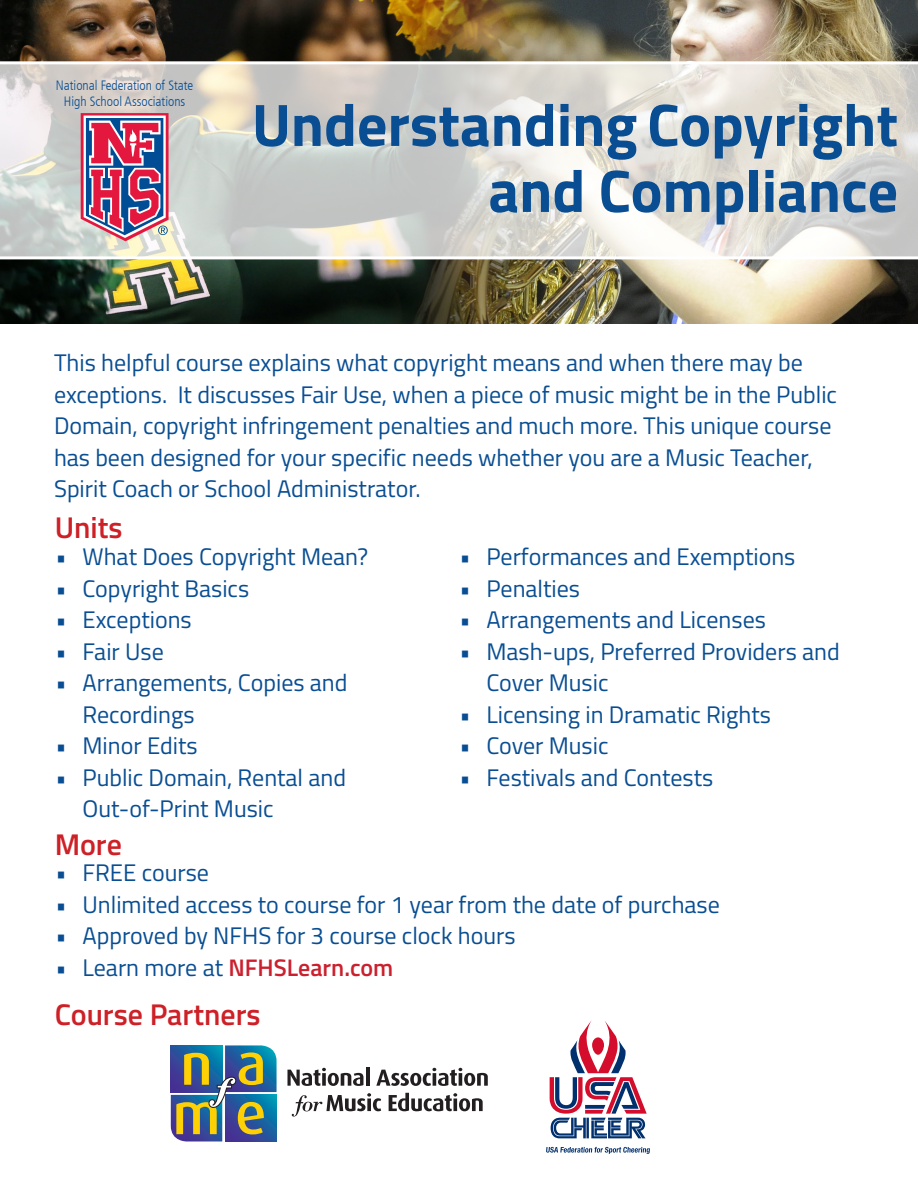
<style>
.page{position:relative;width:918px;height:1188px;background:#fff}
.page>*{position:absolute;margin:0;border:0;box-sizing:border-box;transform-origin:0 0}
.t1{font:700 60px/66px "Titillium";color:#094e93;text-align:right}
.t2{font:600 30px "Titillium";color:#cd2027}
.t3{font:24px/31.5px "Titillium";color:#094e93}
.t4{font:600 24px "Titillium";color:#cb202d}
.t5{font:300 condensed 13.5px/16.2px "Frutiger LT";color:#094f94;text-align:center}
.s1{font-weight:400;color:#094e93}
</style>
<div class="page">
<img style="left:0;top:0;width:918px;height:324px">
<svg style="left:0;top:61px;width:918px;height:198px;background:#dbdad4"></svg>
<svg style="left:225px;top:1141px;width:52px;height:1px"></svg>
<svg style="left:171px;top:1045px;width:106px;height:96px;background:#5c7a85"></svg>
<svg style="left:287px;top:1068px;width:76px;height:18px"></svg>
<hr style="left:366px;top:1067px;width:3px;height:19px;background:#231f20">
<svg style="left:376px;top:1068px;width:112px;height:18px"></svg>
<svg style="left:389px;top:1093px;width:94px;height:18px"></svg>
<svg style="left:292px;top:1093px;width:89px;height:24px"></svg>
<svg style="left:546px;top:1147px;width:104px;height:7px"></svg>
<svg style="left:550px;top:1020px;width:97px;height:118px"></svg>
<svg style="left:81px;top:113px;width:88px;height:128px;background:#ae6f91"></svg>
<p class="t5" style="left:56px;top:77px;width:139px">National Federation of State<br>High School Associations</p>
<p class="t1" style="left:252px;top:89px;width:648px">Understanding Copyright and Compliance</p>
<p class="t3" style="left:54px;top:346px;width:785px">This helpful course explains what copyright means and when there may be exceptions. It discusses Fair Use, when a piece of music might be in the Public Domain, copyright infringement penalties and much more. This unique course has been designed for your specific needs whether you are a Music Teacher, Spirit Coach or School Administrator.</p>
<p class="t2" style="left:55px;top:504px;width:69px">Units</p>
<p class="t3" style="left:56px;top:540px;width:314px">• What Does Copyright Mean?</p>
<p class="t3" style="left:56px;top:571px;width:195px">• Copyright Basics</p>
<p class="t3" style="left:56px;top:603px;width:138px">• Exceptions</p>
<p class="t3" style="left:56px;top:634px;width:110px">• Fair Use</p>
<p class="t3" style="left:82px;top:666px;width:267px;text-indent:-27px">• Arrangements, Copies and<br>Recordings</p>
<p class="t3" style="left:56px;top:729px;width:144px">• Minor Edits</p>
<p class="t3" style="left:82px;top:760px;width:265px;text-indent:-27px">• Public Domain, Rental and<br>Out-of-Print Music</p>
<p class="t2" style="left:55px;top:822px;width:69px">More</p>
<p class="t3" style="left:459px;top:540px;width:337px">• Performances and Exemptions</p>
<p class="t3" style="left:459px;top:571px;width:122px">• Penalties</p>
<p class="t3" style="left:459px;top:603px;width:308px">• Arrangements and Licenses</p>
<p class="t3" style="left:486px;top:634px;width:355px;text-indent:-27px">• Mash-ups, Preferred Providers and<br>Cover Music</p>
<p class="t3" style="left:459px;top:697px;width:313px">• Licensing in Dramatic Rights</p>
<p class="t3" style="left:459px;top:729px;width:151px">• Cover Music</p>
<p class="t3" style="left:459px;top:760px;width:255px">• Festivals and Contests</p>
<p class="t3" style="left:56px;top:856px;width:155px">• FREE course</p>
<p class="t3" style="left:56px;top:887px;width:666px">• Unlimited access to course for 1 year from the date of purchase</p>
<p class="t3" style="left:56px;top:919px;width:462px">• Approved by NFHS for 3 course clock hours</p>
<p class="t4" style="left:56px;top:949px;width:339px"><span class="s1">• Learn more at</span> NFHSLearn.com</p>
<p class="t2" style="left:55px;top:992px;width:207px">Course Partners</p>
</div>
